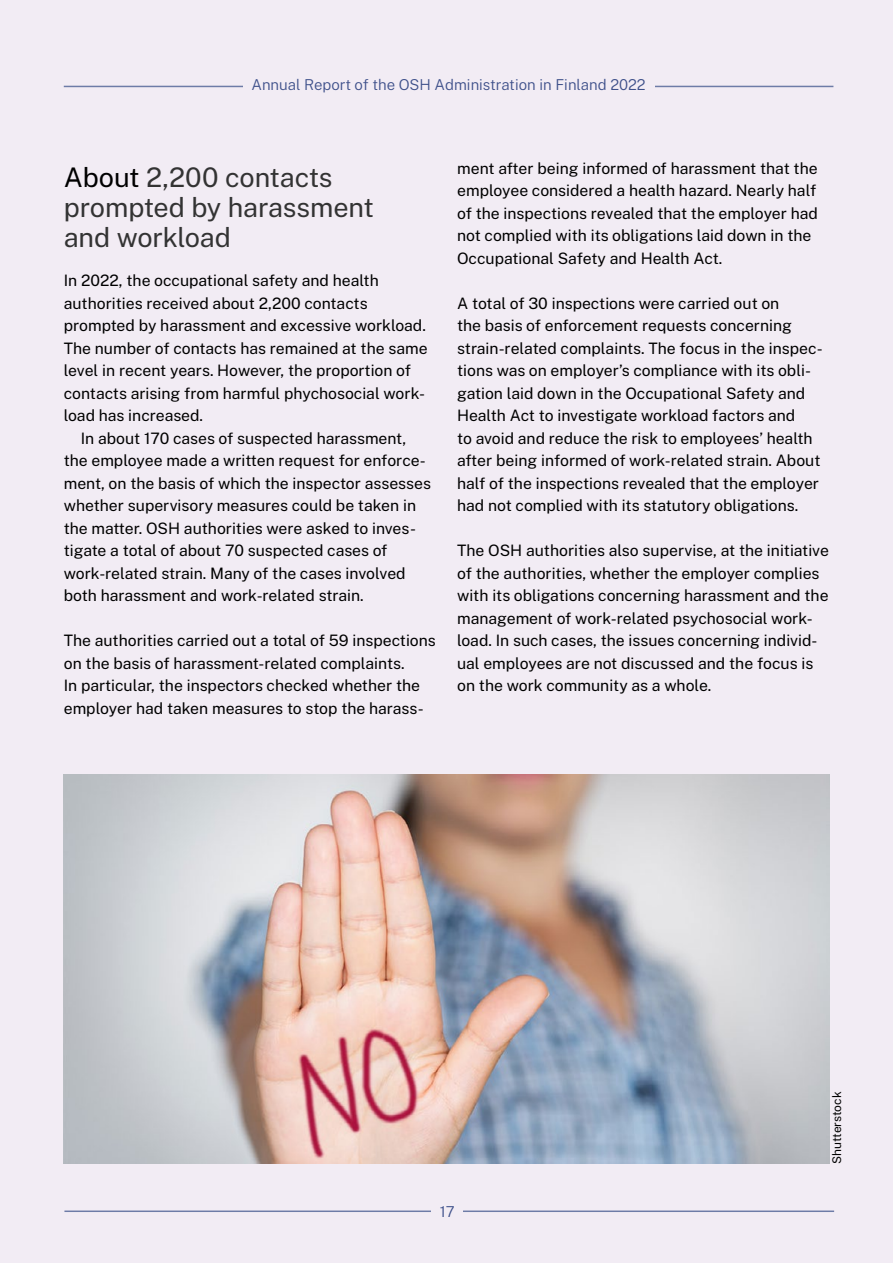
<style>
.page{position:relative;width:893px;height:1263px;background:#f2ecf4}
.page>*{position:absolute;margin:0;border:0;box-sizing:border-box;transform-origin:0 0}
.Otsikko_h3_ei_sis_mu{font:27px/30px "Public Sans";letter-spacing:-.005em;color:#333}
.Alkuleipis_ylavali{font:15.75px/22.5px "Public Sans";color:#000}
.Leipis{font:15.75px/22.5px "Public Sans";color:#000}
.t1{font:300 15px "Public Sans";color:#3e508a}
.t2{font:12px "Public Sans";letter-spacing:-.005em;color:#000}
.s1{color:#000}
</style>
<div class="page">
<hr style="left:64px;top:86px;width:769px;height:1px;background:#6e7ca7">
<div style="left:243px;top:68px;width:411px;height:34px;background:#f2ecf4"></div>
<hr style="left:64px;top:1210px;width:770px;height:2px;background:#6e7ca7">
<div style="left:431px;top:1194px;width:32px;height:35px;background:#f2ecf4"></div>
<img style="left:64px;top:775px;width:765px;height:389px">
<p class="t1" style="left:251px;top:75px;width:396px">Annual Report of the OSH Administration in Finland 2022</p>
<h3 class="Otsikko_h3_ei_sis_mu" style="left:64px;top:161px;width:312px"><span class="s1">About</span> 2,200 contacts prompted by harassment and workload</h3>
<p class="Alkuleipis_ylavali" style="left:64px;top:269px;width:365px">In 2022, the occupational safety and health authorities received about 2,200 contacts prompted by harassment and excessive workload.<br>The number of contacts has remained at the same level in recent years. However, the proportion of contacts arising from harmful phychosocial work&shy;load has increased.</p>
<p class="Leipis" style="left:64px;top:426px;width:369px;text-indent:17px">In about 170 cases of suspected harassment, the employee made a written request for enforce&shy;ment, on the basis of which the inspector assesses whether supervisory measures could be taken in the matter. OSH authorities were asked to inves&shy;tigate a total of about 70 suspected cases of work-related strain. Many of the cases involved both harassment and work-related strain.</p>
<p class="Alkuleipis_ylavali" style="left:64px;top:629px;width:374px">The authorities carried out a total of 59 inspections on the basis of harassment-related complaints.<br>In particular, the inspectors checked whether the employer had taken measures to stop the harass-</p>
<p class="Alkuleipis_ylavali" style="left:457px;top:156px;width:362px">ment after being informed of harassment that the employee considered a health hazard. Nearly half of the inspections revealed that the employer had not complied with its obligations laid down in the Occupational Safety and Health Act.</p>
<p class="Alkuleipis_ylavali" style="left:457px;top:291px;width:367px">A total of 30 inspections were carried out on<br>the basis of enforcement requests concerning strain-related complaints. The focus in the inspec&shy;tions was on employer’s compliance with its obli&shy;gation laid down in the Occupational Safety and Health Act to investigate workload factors and<br>to avoid and reduce the risk to employees’ health after being informed of work-related strain. About half of the inspections revealed that the employer had not complied with its statutory obligations.</p>
<p class="Alkuleipis_ylavali" style="left:457px;top:539px;width:373px">The OSH authorities also supervise, at the initiative of the authorities, whether the employer complies with its obligations concerning harassment and the management of work-related psychosocial work&shy;load. In such cases, the issues concerning individ&shy;ual employees are not discussed and the focus is on the work community as a whole.</p>
<p class="t2" style="left:828px;top:1164px;width:74px;rotate:-90deg">Shutterstock</p>
<p class="t1" style="left:440px;top:1201px;width:16px">17</p>
</div>
